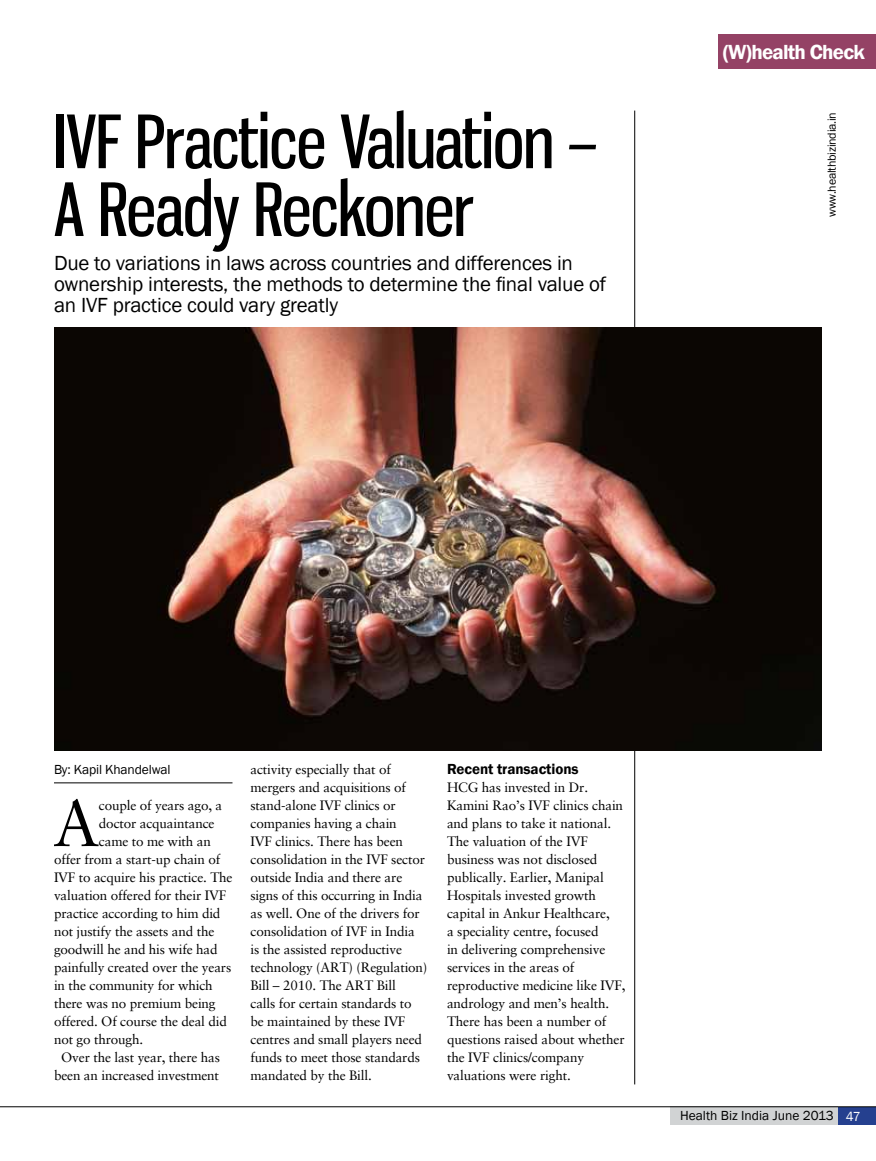
<style>
.page{position:relative;width:876px;height:1161px;background:#fff}
.page>*{position:absolute;margin:0;border:0;box-sizing:border-box;transform-origin:0 0}
.t1{font:72px/67.8px "Gnuolane Rg";letter-spacing:-.01em;color:#000}
.t2{font:65.1px "Sabon Greek";color:#000}
.t3{font:21px/21px "Franklin Gothic";letter-spacing:-.01em;color:#000}
.t4{font:600 21px "Franklin Gothic";letter-spacing:-.035em;color:#fff}
.t5{font:600 15px "Franklin Gothic";letter-spacing:-.005em;color:#000}
.t6{font:13.5px/18px "Sabon Greek";letter-spacing:-.01em;color:#000}
.t7{font:13.5px "Franklin Gothic";letter-spacing:-.01em;color:#000}
.t8{font:12px "Franklin Gothic";letter-spacing:-.02em;color:#000}
.s1{color:#fff}
</style>
<div class="page">
<div style="left:671px;top:1106px;width:167px;height:19px;background:#d1d3d4"></div>
<div style="left:838px;top:1107px;width:38px;height:18px;background:#25408f"></div>
<hr style="left:0;top:1106px;width:876px;height:1px;background:#000">
<hr style="left:54px;top:782px;width:178px;height:1px;background:#000">
<hr style="left:634px;top:111px;width:1px;height:973px;background:#000">
<img style="left:54px;top:327px;width:768px;height:423px">
<div style="left:719px;top:35px;width:157px;height:34px;background:#944265"></div>
<h1 class="t1" style="left:54px;top:107px;width:544px">IVF Practice Valuation –<br>A Ready Reckoner</h1>
<h3 class="t3" style="left:54px;top:253px;width:554px">Due to variations in laws across countries and differences in ownership interests, the methods to determine the final value of an IVF practice could vary greatly</h3>
<h3 class="t4" style="left:723px;top:39px;width:144px">(W)health Check</h3>
<p class="t8" style="left:824px;top:217px;width:107px;rotate:-90deg">www.healthbizindia.in</p>
<p class="t7" style="left:54px;top:761px;width:118px">By: Kapil Khandelwal</p>
<h2 class="t2" style="left:53px;top:787px;width:48px">A</h2>
<p class="t6" style="left:99px;top:796px;width:125px">couple of years ago, a</p>
<p class="t6" style="left:99px;top:814px;width:117px">doctor acquaintance</p>
<p class="t6" style="left:99px;top:832px;width:113px">came to me with an</p>
<p class="t6" style="left:54px;top:850px;width:168px">offer from a start-up chain of</p>
<p class="t6" style="left:54px;top:868px;width:180px">IVF to acquire his practice. The</p>
<p class="t6" style="left:54px;top:886px;width:174px">valuation offered for their IVF</p>
<p class="t6" style="left:54px;top:904px;width:168px">practice according to him did</p>
<p class="t6" style="left:54px;top:922px;width:162px">not justify the assets and the</p>
<p class="t6" style="left:54px;top:940px;width:165px">goodwill he and his wife had</p>
<p class="t6" style="left:54px;top:958px;width:179px">painfully created over the years</p>
<p class="t6" style="left:54px;top:976px;width:160px">in the community for which</p>
<p class="t6" style="left:54px;top:994px;width:163px">there was no premium being</p>
<p class="t6" style="left:54px;top:1012px;width:174px">offered. Of course the deal did</p>
<p class="t6" style="left:54px;top:1030px;width:91px">not go through.</p>
<p class="t6" style="left:61px;top:1048px;width:160px">Over the last year, there has</p>
<p class="t6" style="left:54px;top:1066px;width:167px">been an increased investment</p>
<p class="t6" style="left:250px;top:760px;width:178px">activity especially that of mergers and acquisitions of stand-alone IVF clinics or companies having a chain<br>IVF clinics. There has been consolidation in the IVF sector outside India and there are signs of this occurring in India as well. One of the drivers for consolidation of IVF in India<br>is the assisted reproductive technology (ART) (Regulation)<br>Bill – 2010. The ART Bill<br>calls for certain standards to be maintained by these IVF centres and small players need funds to meet those standards mandated by the Bill.</p>
<p class="t5" style="left:447px;top:760px;width:133px">Recent transactions</p>
<p class="t6" style="left:447px;top:778px;width:180px">HCG has invested in Dr.<br>Kamini Rao’s IVF clinics chain and plans to take it national.<br>The valuation of the IVF business was not disclosed publically. Earlier, Manipal<br>Hospitals invested growth capital in Ankur Healthcare,<br>a speciality centre, focused<br>in delivering comprehensive services in the areas of reproductive medicine like IVF, andrology and men’s health.<br>There has been a number of questions raised about whether the IVF clinics/company valuations were right.</p>
<p class="t7" style="left:680px;top:1107px;width:182px">Health Biz India June 2013 <span class="s1">47</span></p>
</div>
